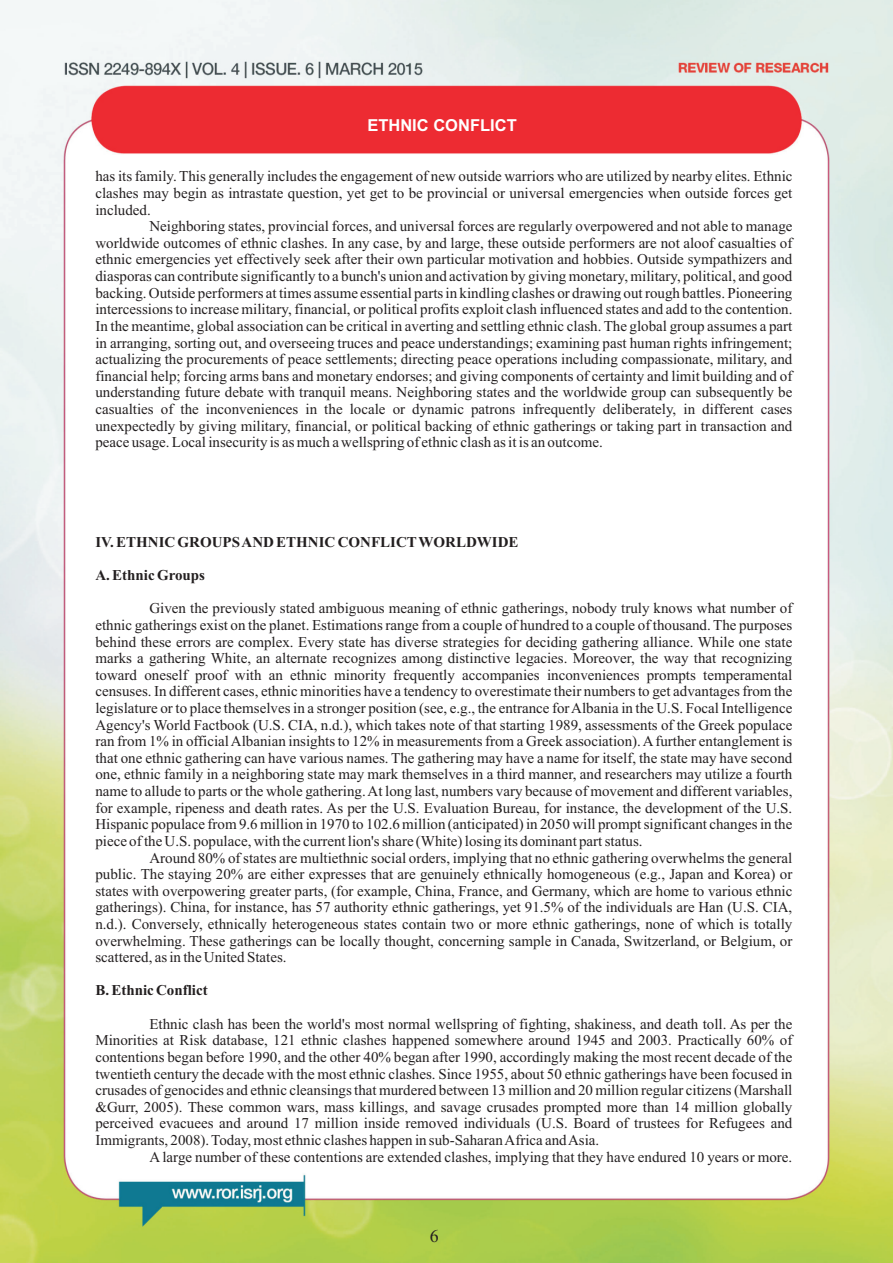
<style>
.page{position:relative;width:893px;height:1263px;background:#fff}
.page>*{position:absolute;margin:0;border:0;box-sizing:border-box;transform-origin:0 0}
.t1{font:18px "Times New Roman";color:#231f20}
.t2{font:700 16.5px "Arial";color:#fff}
.t3{font:15px/16.6px "Times New Roman";color:#231f20;text-align:justify}
.t4{font:700 15px "Times New Roman";color:#231f20}
</style>
<div class="page">
<img style="left:0;top:0;width:893px;height:1263px">
<p class="t2" style="left:367px;top:119px;width:151px">ETHNIC CONFLICT</p>
<p class="t3" style="left:95px;top:169px;width:698px">has its family. This generally includes the engagement of new outside warriors who are utilized by nearby elites. Ethnic clashes may begin as intrastate question, yet get to be provincial or universal emergencies when outside forces get included.</p>
<p class="t3" style="left:95px;top:219px;width:698px;text-indent:54px">Neighboring states, provincial forces, and universal forces are regularly overpowered and not able to manage worldwide outcomes of ethnic clashes. In any case, by and large, these outside performers are not aloof casualties of ethnic emergencies yet effectively seek after their own particular motivation and hobbies. Outside sympathizers and diasporas can contribute significantly to a bunch's union and activation by giving monetary, military, political, and good backing. Outside performers at times assume essential parts in kindling clashes or drawing out rough battles. Pioneering intercessions to increase military, financial, or political profits exploit clash influenced states and add to the contention.<br>In the meantime, global association can be critical in averting and settling ethnic clash. The global group assumes a part in arranging, sorting out, and overseeing truces and peace understandings; examining past human rights infringement; actualizing the procurements of peace settlements; directing peace operations including compassionate, military, and financial help; forcing arms bans and monetary endorses; and giving components of certainty and limit building and of understanding future debate with tranquil means. Neighboring states and the worldwide group can subsequently be casualties of the inconveniences in the locale or dynamic patrons infrequently deliberately, in different cases unexpectedly by giving military, financial, or political backing of ethnic gatherings or taking part in transaction and peace usage. Local insecurity is as much a wellspring of ethnic clash as it is an outcome.</p>
<p class="t4" style="left:95px;top:537px;width:425px">IV. ETHNIC GROUPS AND ETHNIC CONFLICTWORLDWIDE</p>
<p class="t4" style="left:95px;top:570px;width:111px">A. Ethnic Groups</p>
<p class="t3" style="left:95px;top:601px;width:698px;text-indent:54px">Given the previously stated ambiguous meaning of ethnic gatherings, nobody truly knows what number of ethnic gatherings exist on the planet. Estimations range from a couple of hundred to a couple of thousand. The purposes behind these errors are complex. Every state has diverse strategies for deciding gathering alliance. While one state marks a gathering White, an alternate recognizes among distinctive legacies. Moreover, the way that recognizing toward oneself proof with an ethnic minority frequently accompanies inconveniences prompts temperamental censuses. In different cases, ethnic minorities have a tendency to overestimate their numbers to get advantages from the legislature or to place themselves in a stronger position (see, e.g., the entrance for Albania in the U.S. Focal Intelligence Agency's World Factbook (U.S. CIA, n.d.), which takes note of that starting 1989, assessments of the Greek populace ran from 1% in official Albanian insights to 12% in measurements from a Greek association). Afurther entanglement is that one ethnic gathering can have various names. The gathering may have a name for itself, the state may have second one, ethnic family in a neighboring state may mark themselves in a third manner, and researchers may utilize a fourth name to allude to parts or the whole gathering. At long last, numbers vary because of movement and different variables, for example, ripeness and death rates. As per the U.S. Evaluation Bureau, for instance, the development of the U.S.<br>Hispanic populace from 9.6 million in 1970 to 102.6 million (anticipated) in 2050 will prompt significant changes in the piece of the U.S. populace, with the current lion's share (White) losing its dominant part status.</p>
<p class="t3" style="left:95px;top:851px;width:698px;text-indent:54px">Around 80% of states are multiethnic social orders, implying that no ethnic gathering overwhelms the general public. The staying 20% are either expresses that are genuinely ethnically homogeneous (e.g., Japan and Korea) or states with overpowering greater parts, (for example, China, France, and Germany, which are home to various ethnic gatherings). China, for instance, has 57 authority ethnic gatherings, yet 91.5% of the individuals are Han (U.S. CIA, n.d.). Conversely, ethnically heterogeneous states contain two or more ethnic gatherings, none of which is totally overwhelming. These gatherings can be locally thought, concerning sample in Canada, Switzerland, or Belgium, or scattered, as in the United States.</p>
<p class="t4" style="left:95px;top:985px;width:114px">B. Ethnic Conflict</p>
<p class="t3" style="left:95px;top:1017px;width:698px;text-indent:54px">Ethnic clash has been the world's most normal wellspring of fighting, shakiness, and death toll. As per the Minorities at Risk database, 121 ethnic clashes happened somewhere around 1945 and 2003. Practically 60% of contentions began before 1990, and the other 40% began after 1990, accordingly making the most recent decade of the twentieth century the decade with the most ethnic clashes. Since 1955, about 50 ethnic gatherings have been focused in crusades of genocides and ethnic cleansings that murdered between 13 million and 20 million regular citizens (Marshall &amp;Gurr, 2005). These common wars, mass killings, and savage crusades prompted more than 14 million globally perceived evacuees and around 17 million inside removed individuals (U.S. Board of trustees for Refugees and Immigrants, 2008). Today, most ethnic clashes happen in sub-Saharan Africa and Asia.</p>
<p class="t3" style="left:149px;top:1150px;width:644px">A large number of these contentions are extended clashes, implying that they have endured 10 years or more.</p>
<p class="t1" style="left:430px;top:1229px;width:10px">6</p>
</div>
